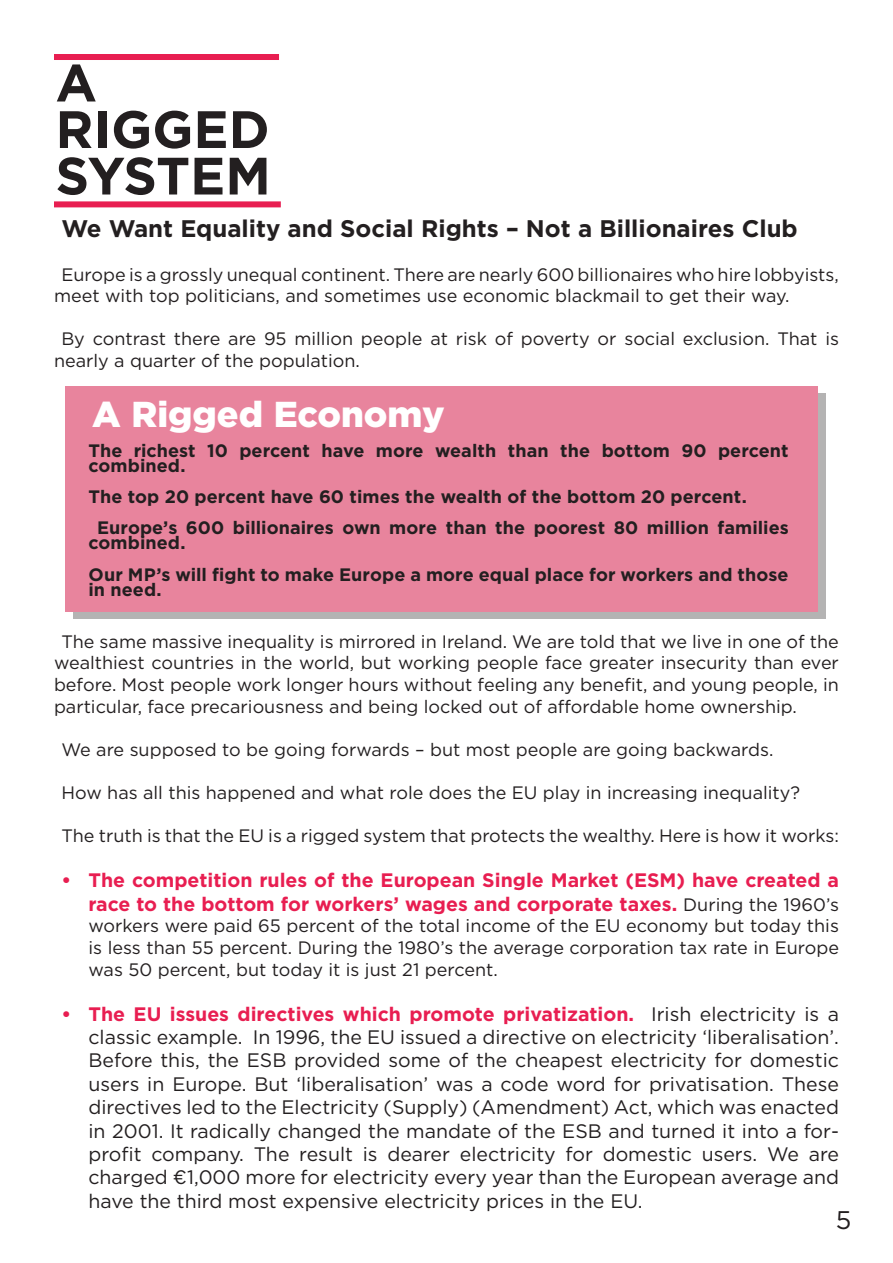
<style>
.page{position:relative;width:893px;height:1263px;background:#fff}
.page>*{position:absolute;margin:0;border:0;box-sizing:border-box;transform-origin:0 0}
.t1{font:700 52.5px "Gotham";color:#231f20}
.Headline{font:900 36px "Gotham";color:#fff}
.t2{font:25.5px "Gotham";color:#231f20}
.PBP_TEXT_STYLE_DEFAULT{font:700 24px "Gotham";color:#231f20}
.t3{font:19.5px/23.4px "Gotham";color:#231f20;text-align:justify}
.t4{font:700 19.5px/23.4px "Gotham";color:#e81e51;text-align:right}
.PBP_TEXT_STYLE_DEFAULT-2{font:18px/21.6px "Gotham";color:#231f20}
.Body{font:700 18px/15px "Gotham";letter-spacing:.005em;color:#231f20}
.s1{font-weight:400;font-size:18px;color:#231f20}
.s2{font-weight:700;color:#e81e51}
</style>
<div class="page">
<div style="left:54px;top:54px;width:225px;height:6px;background:#e81e51"></div>
<div style="left:54px;top:201px;width:227px;height:6px;background:#e81e51"></div>
<div style="left:73px;top:393px;width:753px;height:226px;background:#b4b3b3"></div>
<div style="left:65px;top:387px;width:753px;height:225px;background:#e8849d"></div>
<p class="t1" style="left:56px;top:48px;width:43px">A</p>
<p class="t1" style="left:56px;top:95px;width:216px">RIGGED</p>
<p class="t1" style="left:56px;top:141px;width:217px">SYSTEM</p>
<p class="PBP_TEXT_STYLE_DEFAULT" style="left:62px;top:213px;width:738px">We Want Equality and Social Rights – Not a Billionaires Club</p>
<p class="PBP_TEXT_STYLE_DEFAULT-2" style="left:54px;top:263px;width:786px;text-indent:8px">Europe is a grossly unequal continent. There are nearly 600 billionaires who hire lobbyists, meet with top politicians, and sometimes use economic blackmail to get their way.</p>
<p class="PBP_TEXT_STYLE_DEFAULT-2" style="left:54px;top:328px;width:786px;text-indent:8px">By contrast there are 95 million people at risk of poverty or social exclusion. That is nearly a quarter of the population.</p>
<p class="Headline" style="left:92px;top:390px;width:354px">A Rigged Economy</p>
<p class="Body" style="left:88px;top:443px;width:702px">The richest 10 percent have more wealth than the bottom 90 percent combined.</p>
<p class="Body" style="left:88px;top:489px;width:660px">The top 20 percent have 60 times the wealth of the bottom 20 percent.</p>
<p class="Body" style="left:88px;top:520px;width:702px;text-indent:9px">Europe’s 600 billionaires own more than the poorest 80 million families combined.</p>
<p class="Body" style="left:88px;top:566px;width:701px">Our MP’s will fight to make Europe a more equal place for workers and those in need.</p>
<p class="PBP_TEXT_STYLE_DEFAULT-2" style="left:54px;top:630px;width:786px;text-align:justify;text-indent:8px">The same massive inequality is mirrored in Ireland. We are told that we live in one of the wealthiest countries in the world, but working people face greater insecurity than ever before. Most people work longer hours without feeling any benefit, and young people, in particular, face precariousness and being locked out of affordable home ownership.</p>
<p class="PBP_TEXT_STYLE_DEFAULT-2" style="left:62px;top:738px;width:713px">We are supposed to be going forwards – but most people are going backwards.</p>
<p class="PBP_TEXT_STYLE_DEFAULT-2" style="left:62px;top:781px;width:740px">How has all this happened and what role does the EU play in increasing inequality?</p>
<p class="PBP_TEXT_STYLE_DEFAULT-2" style="left:62px;top:825px;width:779px">The truth is that the EU is a rigged system that protects the wealthy. Here is how it works:</p>
<p class="t4" style="left:62px;top:868px;width:779px">• The competition rules of the European Single Market (ESM) have created a race to the bottom for workers’ wages and corporate taxes. <span class="s1">During the 1960’s</span></p>
<p class="PBP_TEXT_STYLE_DEFAULT-2" style="left:88px;top:915px;width:752px;text-align:justify">workers were paid 65 percent of the total income of the EU economy but today this is less than 55 percent. During the 1980’s the average corporation tax rate in Europe was 50 percent, but today it is just 21 percent.</p>
<p class="t3" style="left:88px;top:1001px;width:752px;text-indent:-27px"><span class="s2">• The EU issues directives which promote privatization.</span> Irish electricity is a classic example. In 1996, the EU issued a directive on electricity ‘liberalisation’.<br>Before this, the ESB provided some of the cheapest electricity for domestic users in Europe. But ‘liberalisation’ was a code word for privatisation. These directives led to the Electricity (Supply) (Amendment) Act, which was enacted in 2001. It radically changed the mandate of the ESB and turned it into a for&shy;profit company. The result is dearer electricity for domestic users. We are charged €1,000 more for electricity every year than the European average and have the third most expensive electricity prices in the EU.</p>
<p class="t2" style="left:836px;top:1204px;width:17px">5</p>
</div>
